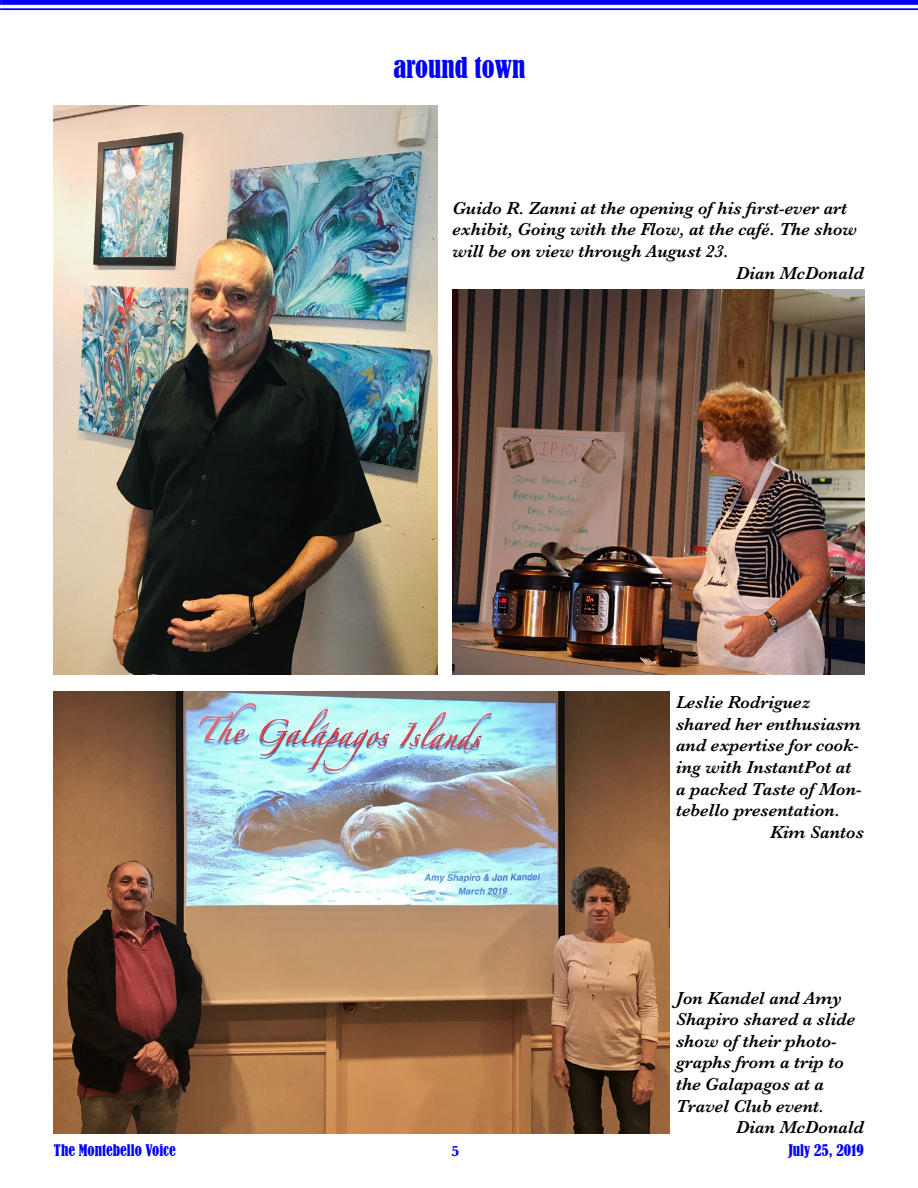
<style>
.page{position:relative;width:918px;height:1188px;background:#fff}
.page>*{position:absolute;margin:0;border:0;box-sizing:border-box;transform-origin:0 0}
.t1{font:condensed 27px "Bernard";color:#00f}
.t2{font:italic 600 18px/21.6px "Baskerville";color:#000}
.t3{font:condensed 15px "Bernard";color:#00f}
.t4{font:700 15px "Baskerville";color:#00f}
</style>
<div class="page">
<svg style="left:0;top:0;width:2px;height:10px"></svg>
<div style="left:2px;top:0;width:916px;height:5px;background:#00f"></div>
<hr style="left:2px;top:8px;width:916px;height:2px;background:#00f">
<img style="left:54px;top:105px;width:384px;height:570px">
<img style="left:54px;top:692px;width:615px;height:442px">
<img style="left:452px;top:289px;width:412px;height:386px">
<h1 class="t1" style="left:393px;top:52px;width:134px">around town</h1>
<p class="t2" style="left:452px;top:197px;width:396px">Guido R. Zanni at the opening of his first-ever art</p>
<p class="t2" style="left:452px;top:219px;width:406px">exhibit, Going with the Flow, at the café. The show</p>
<p class="t2" style="left:452px;top:241px;width:278px">will be on view through August 23.</p>
<p class="t2" style="left:736px;top:262px;width:129px">Dian McDonald</p>
<p class="t2" style="left:676px;top:692px;width:136px">Leslie Rodriguez</p>
<p class="t2" style="left:676px;top:713px;width:186px">shared her enthusiasm</p>
<p class="t2" style="left:676px;top:735px;width:185px">and expertise for cook-</p>
<p class="t2" style="left:676px;top:756px;width:177px">ing with InstantPot at</p>
<p class="t2" style="left:676px;top:778px;width:187px">a packed Taste of Mon-</p>
<p class="t2" style="left:676px;top:800px;width:165px">tebello presentation.</p>
<p class="t2" style="left:770px;top:821px;width:95px">Kim Santos</p>
<p class="t2" style="left:676px;top:987px;width:181px">Jon Kandel and Amy<br>Shapiro shared a slide show of their photo&shy;graphs from a trip to the Galapagos at a<br>Travel Club event.</p>
<p class="t2" style="left:736px;top:1117px;width:129px">Dian McDonald</p>
<p class="t3" style="left:54px;top:1141px;width:123px">The Montebello Voice</p>
<p class="t4" style="left:451px;top:1140px;width:10px">5</p>
<p class="t3" style="left:788px;top:1141px;width:77px">July 25, 2019</p>
</div>
